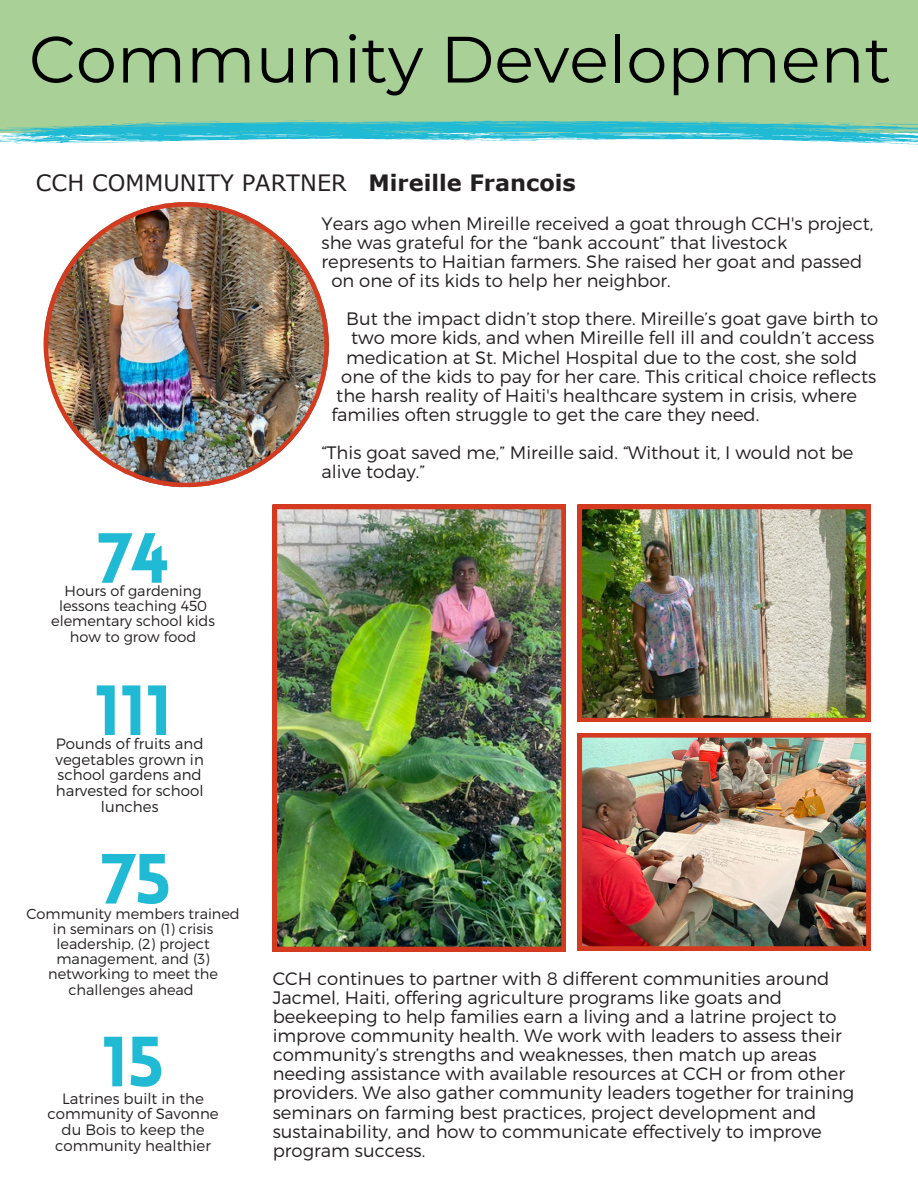
<style>
.page{position:relative;width:918px;height:1188px;background:#fff}
.page>*{position:absolute;margin:0;border:0;box-sizing:border-box;transform-origin:0 0}
.t1{font:900 69.45px "Lovelo";color:#20bad4}
.t2{font:65.4px "Montserrat";color:#000}
.t3{font:22.5px "Verdana";color:#231f20}
.t4{font:700 22.5px "Verdana";color:#231f20}
.t5{font:300 18px/19.2px "Montserrat";color:#231f20}
.t6{font:300 15px/15.8px "Montserrat";color:#231f20;text-align:center}
.t7{font:300 14.55px/15.3px "Montserrat";color:#231f20;text-align:center}
</style>
<div class="page">
<img style="left:273px;top:505px;width:293px;height:446px">
<img style="left:578px;top:505px;width:292px;height:217px">
<img style="left:578px;top:733px;width:292px;height:218px">
<img style="left:44px;top:202px;width:284px;height:285px">
<div style="left:0;top:0;width:918px;height:133px;background:#a8d097"></div>
<svg style="left:0;top:121px;width:918px;height:23px"></svg>
<p class="t2" style="left:29px;top:19px;width:864px">Community Development</p>
<h5 class="t4" style="left:369px;top:168px;width:209px">Mireille Francois</h5>
<p class="t3" style="left:36px;top:168px;width:312px">CCH COMMUNITY PARTNER</p>
<h3 class="t5" style="left:322px;top:213px;width:553px">Years ago when Mireille received a goat through CCH's project,</h3>
<h3 class="t5" style="left:322px;top:232px;width:467px">she was grateful for the “bank account” that livestock</h3>
<h3 class="t5" style="left:322px;top:251px;width:542px">represents to Haitian farmers. She raised her goat and passed</h3>
<h3 class="t5" style="left:331px;top:270px;width:341px">on one of its kids to help her neighbor.</h3>
<h4 class="t5" style="left:346px;top:308px;width:534px">But the impact didn’t stop there. Mireille’s goat gave birth to</h4>
<h4 class="t5" style="left:351px;top:328px;width:525px">two more kids, and when Mireille fell ill and couldn’t access</h4>
<h4 class="t5" style="left:346px;top:347px;width:513px">medication at St. Michel Hospital due to the cost, she sold</h4>
<h4 class="t5" style="left:341px;top:366px;width:537px">one of the kids to pay for her care. This critical choice reflects</h4>
<p class="t5" style="left:331px;top:385px;width:527px">the harsh reality of Haiti's healthcare system in crisis, where families often struggle to get the care they need.</p>
<p class="t5" style="left:322px;top:442px;width:533px">“This goat saved me,” Mireille said. “Without it, I would not be alive today.”</p>
<p class="t1" style="left:97px;top:531px;width:73px">74</p>
<h5 class="t7" style="left:51px;top:582px;width:165px">Hours of gardening lessons teaching 450 elementary school kids how to grow food</h5>
<p class="t1" style="left:95px;top:683px;width:79px">111</p>
<p class="t6" style="left:56px;top:735px;width:150px">Pounds of fruits and vegetables grown in school gardens and harvested for school lunches</p>
<p class="t1" style="left:101px;top:851px;width:72px">75</p>
<p class="t7" style="left:26px;top:905px;width:215px">Community members trained in seminars on (1) crisis leadership, (2) project management, and (3) networking to meet the challenges ahead</p>
<p class="t1" style="left:102px;top:1034px;width:64px">15</p>
<h1 class="t6" style="left:47px;top:1106px;width:173px">community of Savonne du Bois to keep the community healthier</h1>
<h1 class="t6" style="left:62px;top:1090px;width:143px">Latrines built in the</h1>
<h5 class="t5" style="left:273px;top:968px;width:583px">CCH continues to partner with 8 different communities around Jacmel, Haiti, offering agriculture programs like goats and beekeeping to help families earn a living and a latrine project to improve community health. We work with leaders to assess their community’s strengths and weaknesses, then match up areas needing assistance with available resources at CCH or from other providers. We also gather community leaders together for training seminars on farming best practices, project development and sustainability, and how to communicate effectively to improve program success.</h5>
</div>
